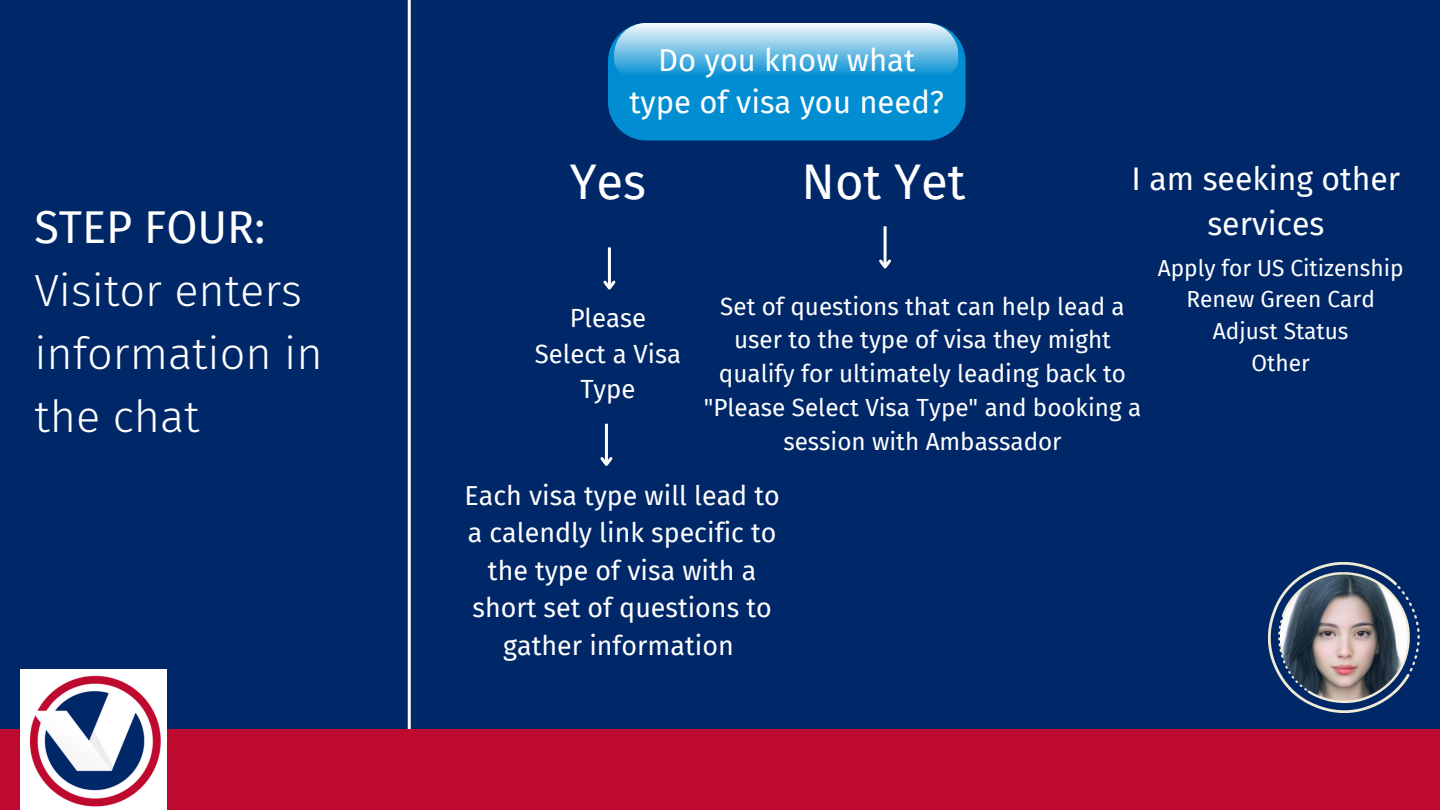
<style>
.page{position:relative;width:1440px;height:810px;background:#002868}
.page>*{position:absolute;margin:0;border:0;box-sizing:border-box;transform-origin:0 0}
.t1{font:49px "Fira Sans";color:#fff}
.t2{font:300 45px/62.7px "Fira Sans";color:#fff}
.t3{font:31.9px/44.6px "Fira Sans";color:#fff;text-align:center}
.t4{font:31px/42.8px "Fira Sans";color:#fff;text-align:center}
.t5{font:26.8px/37.5px "Fira Sans";color:#fff;text-align:center}
.t6{font:25.7px/35.2px "Fira Sans";color:#fff;text-align:center}
.t7{font:24.2px/33.8px "Fira Sans";color:#fff;text-align:center}
.t8{font:22.7px "Fira Sans";color:#fff}
.s1{font-weight:400}
</style>
<div class="page">
<div style="left:0;top:729px;width:1440px;height:81px;background:#bf0a30"></div>
<img style="left:21px;top:669px;width:145px;height:141px">
<img style="left:1269px;top:562px;width:151px;height:151px">
<svg style="left:608px;top:23px;width:358px;height:118px;background:#34a0d7"></svg>
<hr style="left:884px;top:226px;width:3px;height:41px;background:#fff">
<svg style="left:879px;top:257px;width:12px;height:12px"></svg>
<hr style="left:608px;top:247px;width:3px;height:41px;background:#fff">
<svg style="left:603px;top:278px;width:13px;height:12px"></svg>
<hr style="left:605px;top:424px;width:3px;height:40px;background:#fff">
<svg style="left:600px;top:454px;width:13px;height:12px"></svg>
<hr style="left:408px;top:0;width:3px;height:729px;background:#fff">
<p class="t2" style="left:34px;top:197px;width:290px"><span class="s1">STEP FOUR:<br></span>Visitor enters information in the chat</p>
<p class="t4" style="left:629px;top:39px;width:316px">Do you know what type of visa you need?</p>
<p class="t3" style="left:1132px;top:157px;width:270px">I am seeking other services</p>
<p class="t8" style="left:1158px;top:255px;width:247px">Apply for US Citizenship</p>
<p class="t8" style="left:1186px;top:286px;width:190px">Renew Green Card</p>
<p class="t8" style="left:1213px;top:318px;width:137px">Adjust Status</p>
<p class="t8" style="left:1252px;top:350px;width:60px">Other</p>
<h2 class="t1" style="left:570px;top:154px;width:78px">Yes</h2>
<h1 class="t1" style="left:802px;top:154px;width:166px">Not Yet</h1>
<h1 class="t7" style="left:704px;top:290px;width:439px">Set of questions that can help lead a user to the type of visa they might qualify for ultimately leading back to "Please Select Visa Type" and booking a session with Ambassador</h1>
<h1 class="t6" style="left:535px;top:301px;width:148px">Please<br>Select a Visa<br>Type</h1>
<h2 class="t5" style="left:464px;top:477px;width:317px">Each visa type will lead to a calendly link specific to the type of visa with a short set of questions to gather information</h2>
</div>
